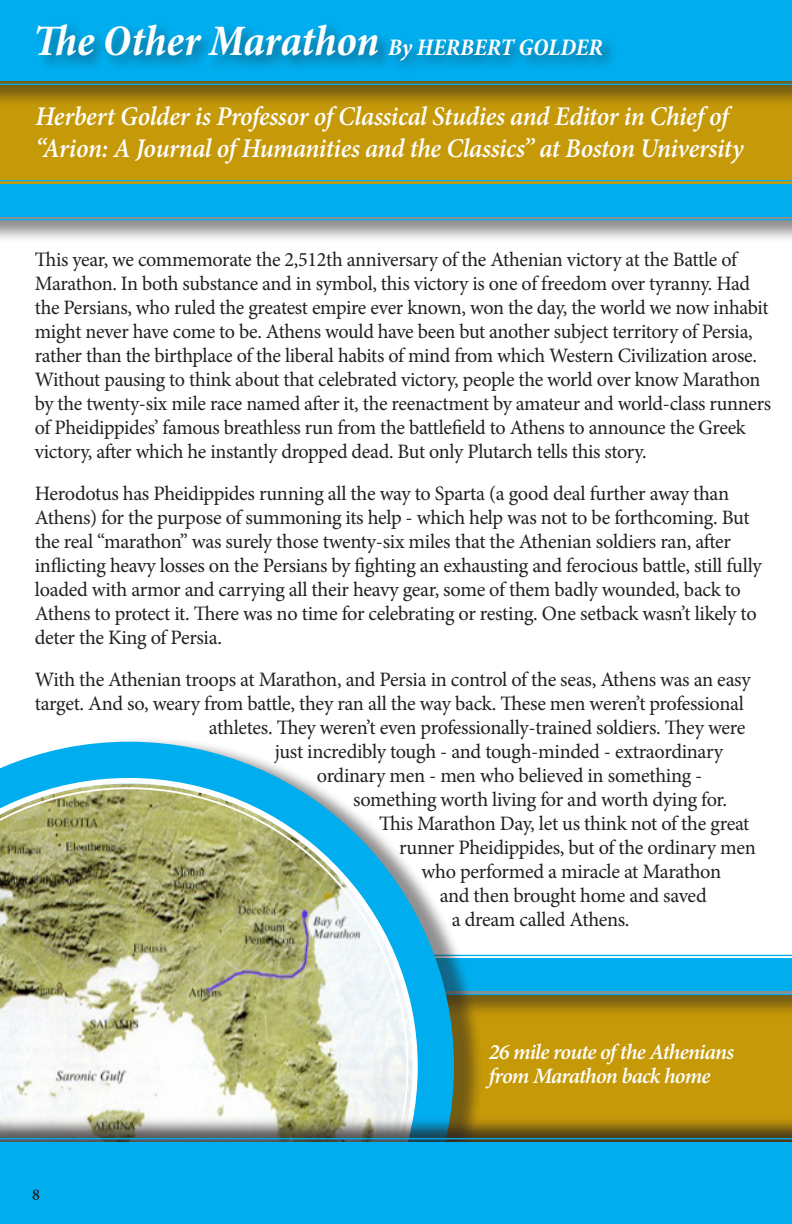
<style>
.page{position:relative;width:792px;height:1224px;background:#fff}
.page>*{position:absolute;margin:0;border:0;box-sizing:border-box;transform-origin:0 0}
.t1{font:italic 700 condensed 44px "Minion Pro";letter-spacing:-.005em;color:#fff}
.t2{font:italic 600 27px/32px "Minion Pro";letter-spacing:-.015em;color:#fff;scale:.95 1}
.t3{font:italic 600 22px/24px "Minion Pro";letter-spacing:-.035em;color:#fff}
.t4{font:20.4px/24px "Minion Pro";letter-spacing:-.02em;color:#231f20}
.s1{font-size:24px}
</style>
<div class="page">
<div style="left:0;top:110px;width:792px;height:69px;background:#c69908"></div>
<div style="left:484px;top:1020px;width:308px;height:95px;background:#c69908"></div>
<div style="left:0;top:958px;width:792px;height:62px;background:#231f20;opacity:.5"></div>
<svg style="left:484px;top:954px;width:308px;height:42px"></svg>
<div style="left:0;top:183px;width:792px;height:62px;background:#231f20;opacity:.5"></div>
<svg style="left:0;top:179px;width:792px;height:42px"></svg>
<div style="left:0;top:736px;width:484px;height:488px;background:#231f20;opacity:.5"></div>
<svg style="left:0;top:742px;width:454px;height:373px"></svg>
<svg style="left:0;top:778px;width:418px;height:337px"></svg>
<svg style="left:0;top:787px;width:408px;height:328px"></svg>
<div style="left:0;top:0;width:792px;height:110px;background:#231f20;opacity:.5"></div>
<svg style="left:0;top:81px;width:792px;height:5px"></svg>
<div style="left:0;top:0;width:792px;height:81px;background:#00aeef"></div>
<div style="left:33px;top:20px;width:586px;height:57px;background:#231f20;opacity:.5"></div>
<div style="left:0;top:1115px;width:792px;height:109px;background:#231f20;opacity:.75"></div>
<svg style="left:0;top:1137px;width:792px;height:5px"></svg>
<div style="left:0;top:1142px;width:792px;height:82px;background:#00aeef"></div>
<svg style="left:33px;top:1189px;width:6px;height:11px"></svg>
<p class="t1" style="left:33px;top:11px;width:571px">The Other Marathon <span class="s1">By HERBERT GOLDER</span></p>
<p class="t2" style="left:36px;top:100px;width:747px">Herbert Golder is Professor of Classical Studies and Editor in Chief of “Arion: A Journal of Humanities and the Classics” at Boston University</p>
<p class="t4" style="left:35px;top:247px;width:738px">This year, we commemorate the 2,512th anniversary of the Athenian victory at the Battle of Marathon. In both substance and in symbol, this victory is one of freedom over tyranny. Had the Persians, who ruled the greatest empire ever known, won the day, the world we now inhabit might never have come to be. Athens would have been but another subject territory of Persia, rather than the birthplace of the liberal habits of mind from which Western Civilization arose.<br>Without pausing to think about that celebrated victory, people the world over know Marathon by the twenty-six mile race named after it, the reenactment by amateur and world-class runners of Pheidippides’ famous breathless run from the battlefield to Athens to announce the Greek victory, after which he instantly dropped dead. But only Plutarch tells this story.</p>
<p class="t4" style="left:35px;top:481px;width:728px">Herodotus has Pheidippides running all the way to Sparta (a good deal further away than Athens) for the purpose of summoning its help - which help was not to be forthcoming. But the real “marathon” was surely those twenty-six miles that the Athenian soldiers ran, after inflicting heavy losses on the Persians by fighting an exhausting and ferocious battle, still fully loaded with armor and carrying all their heavy gear, some of them badly wounded, back to Athens to protect it. There was no time for celebrating or resting. One setback wasn’t likely to deter the King of Persia.</p>
<p class="t4" style="left:35px;top:667px;width:717px">With the Athenian troops at Marathon, and Persia in control of the seas, Athens was an easy</p>
<p class="t4" style="left:35px;top:691px;width:711px">target. And so, weary from battle, they ran all the way back. These men weren’t professional</p>
<p class="t4" style="left:209px;top:715px;width:538px">athletes. They weren’t even professionally-trained soldiers. They were</p>
<p class="t4" style="left:275px;top:739px;width:450px">just incredibly tough - and tough-minded - extraordinary</p>
<p class="t4" style="left:317px;top:763px;width:387px">ordinary men - men who believed in something -</p>
<p class="t4" style="left:353px;top:787px;width:375px">something worth living for and worth dying for.</p>
<p class="t4" style="left:379px;top:811px;width:372px">This Marathon Day, let us think not of the great</p>
<p class="t4" style="left:399px;top:835px;width:358px">runner Pheidippides, but of the ordinary men</p>
<p class="t4" style="left:421px;top:859px;width:301px">who performed a miracle at Marathon</p>
<p class="t4" style="left:440px;top:883px;width:268px">and then brought home and saved</p>
<p class="t4" style="left:452px;top:907px;width:179px">a dream called Athens.</p>
<p class="t3" style="left:489px;top:1039px;width:247px">26 mile route of the Athenians from Marathon back home</p>
</div>
